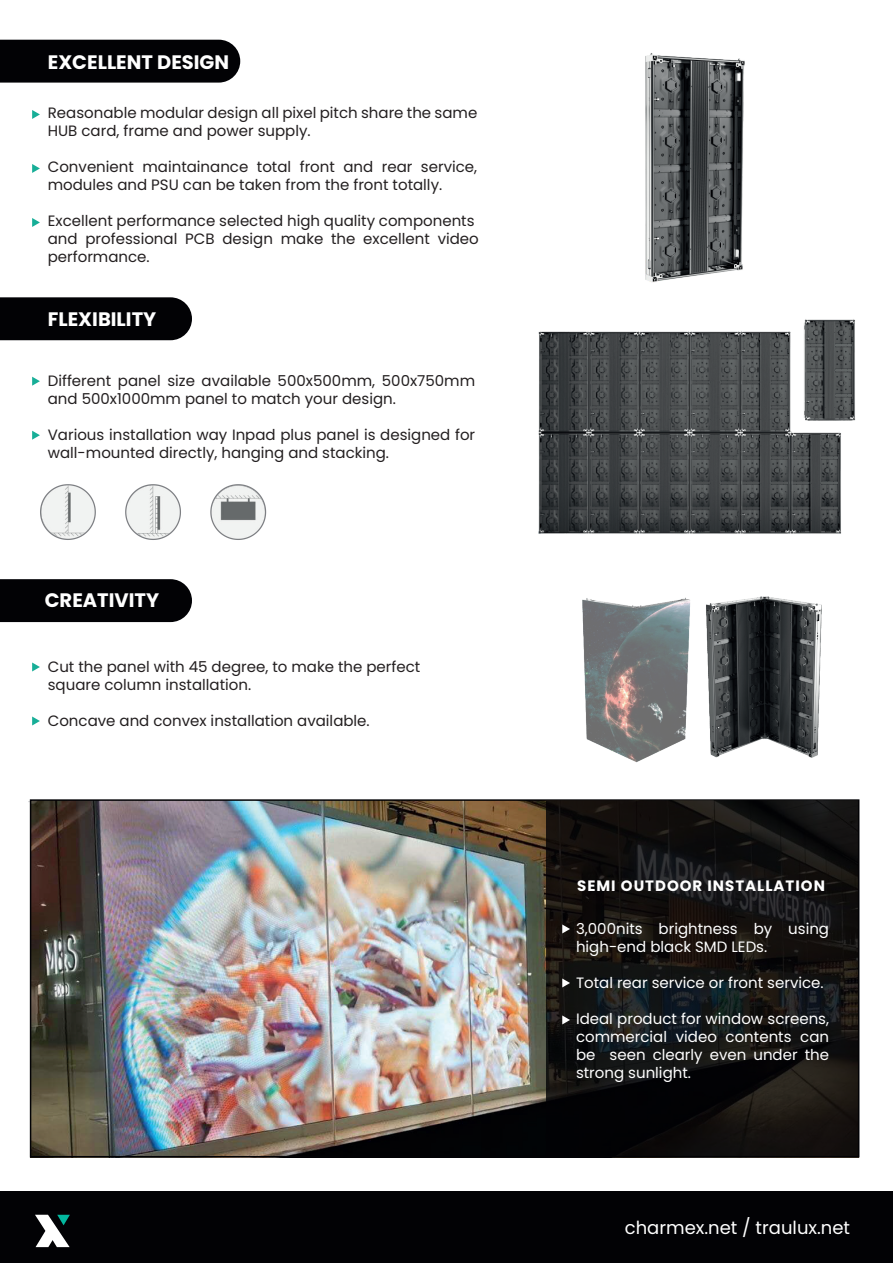
<style>
.page{position:relative;width:893px;height:1263px;background:#fff}
.page>*{position:absolute;margin:0;border:0;box-sizing:border-box;transform-origin:0 0}
.t1{font:700 19.5px "Poppins";color:#fff}
.t2{font:18px "Poppins";color:#fff}
.t3{font:15px/18px "Poppins";color:#231f20}
.t4{font:15px/18px "Poppins";color:#fff}
.t5{font:700 15px "Poppins";letter-spacing:.065em;color:#fff}
</style>
<div class="page">
<div style="left:0;top:40px;width:240px;height:43px;background:#020205"></div>
<div style="left:0;top:297px;width:192px;height:43px;background:#020205"></div>
<div style="left:0;top:579px;width:192px;height:43px;background:#020205"></div>
<div style="left:0;top:1191px;width:893px;height:72px;background:#020205"></div>
<img style="left:645px;top:53px;width:100px;height:230px">
<svg style="left:40px;top:484px;width:56px;height:56px"></svg>
<svg style="left:210px;top:484px;width:56px;height:56px"></svg>
<svg style="left:125px;top:484px;width:56px;height:56px"></svg>
<img style="left:706px;top:596px;width:116px;height:162px">
<img style="left:33px;top:802px;width:513px;height:352px">
<svg style="left:546px;top:802px;width:310px;height:352px;background:#131211"></svg>
<img style="left:582px;top:597px;width:108px;height:166px">
<img style="left:538px;top:319px;width:318px;height:215px">
<svg style="left:32px;top:110px;width:8px;height:9px"></svg>
<svg style="left:32px;top:164px;width:8px;height:9px"></svg>
<svg style="left:32px;top:218px;width:8px;height:9px"></svg>
<svg style="left:32px;top:377px;width:8px;height:9px"></svg>
<svg style="left:32px;top:431px;width:8px;height:9px"></svg>
<svg style="left:32px;top:662px;width:8px;height:9px"></svg>
<svg style="left:32px;top:716px;width:8px;height:9px"></svg>
<svg style="left:35px;top:1215px;width:35px;height:32px"></svg>
<svg style="left:562px;top:924px;width:8px;height:9px"></svg>
<svg style="left:562px;top:978px;width:8px;height:9px"></svg>
<svg style="left:562px;top:1015px;width:8px;height:9px"></svg>
<div style="left:30px;top:799px;width:829px;height:358px;border:2px solid #020205"></div>
<h1 class="t1" style="left:48px;top:51px;width:183px">EXCELLENT DESIGN</h1>
<p class="t3" style="left:48px;top:104px;width:431px">Reasonable modular design all pixel pitch share the same<br>HUB card, frame and power supply.</p>
<p class="t3" style="left:48px;top:158px;width:431px">Convenient maintainance total front and rear service, modules and PSU can be taken from the front totally.</p>
<p class="t3" style="left:48px;top:212px;width:432px">Excellent performance selected high quality components and professional PCB design make the excellent video performance.</p>
<h1 class="t1" style="left:48px;top:308px;width:110px">FLEXIBILITY</h1>
<p class="t3" style="left:48px;top:372px;width:429px">Different panel size available 500x500mm, 500x750mm and 500x1000mm panel to match your design.</p>
<p class="t3" style="left:48px;top:426px;width:429px">Various installation way Inpad plus panel is designed for wall-mounted directly, hanging and stacking.</p>
<h1 class="t1" style="left:45px;top:589px;width:116px">CREATIVITY</h1>
<p class="t3" style="left:48px;top:658px;width:374px">Cut the panel with 45 degree, to make the perfect square column installation.</p>
<p class="t3" style="left:48px;top:712px;width:323px">Concave and convex installation available.</p>
<p class="t5" style="left:577px;top:877px;width:249px">SEMI OUTDOOR INSTALLATION</p>
<p class="t4" style="left:576px;top:919px;width:255px">3,000nits brightness by using high-end black SMD LEDs.</p>
<p class="t4" style="left:576px;top:973px;width:249px">Total rear service or front service.</p>
<p class="t4" style="left:576px;top:1009px;width:255px;text-align:justify">Ideal product for window screens, commercial video contents can be seen clearly even under the strong sunlight.</p>
<p class="t2" style="left:625px;top:1217px;width:227px">charmex.net / traulux.net</p>
</div>
